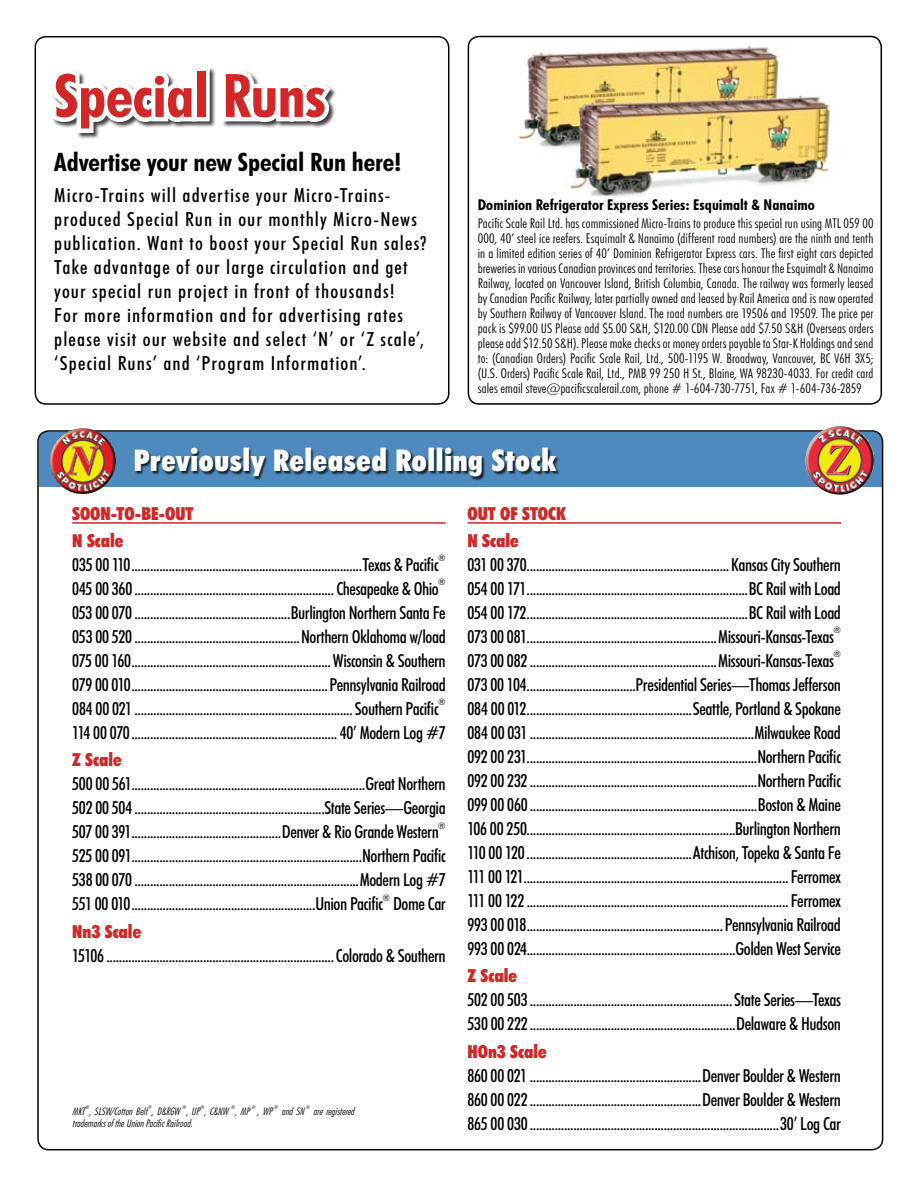
<style>
.page{position:relative;width:918px;height:1188px;background:#fff}
.page>*{position:absolute;margin:0;border:0;box-sizing:border-box;transform-origin:0 0}
.t1{font:700 condensed 60px "Futura BT";letter-spacing:-.01em;color:#d32627;scale:1.05 1}
.t2{font:900 condensed 30px "Futura BT";letter-spacing:.02em;color:#fff}
.t3{font:700 condensed 25.5px "Futura BT";letter-spacing:-.005em;color:#000;scale:1.05 1}
.t4{font:500 condensed 19.5px/24px "Futura BT";letter-spacing:.055em;color:#000;scale:1.05 1}
.t5{font:500 condensed 18px/24px "Futura BT";letter-spacing:-.02em;color:#000;text-align:justify}
.t6{font:900 condensed 18px/27.3px "Futura BT";color:#d32627}
.t7{font:700 condensed 15px "Futura BT";letter-spacing:.005em;color:#000;scale:1.05 1}
.t8{font:300 condensed 13.5px/15px "Futura BT";letter-spacing:.01em;color:#000;text-align:justify;scale:1.05 1}
.t9{font:italic 300 condensed 10.5px "Futura BT";color:#000}
.t10{font:500 condensed 9px "Futura BT";color:#000}
.t11{font:italic 300 condensed 5.25px "Futura BT";color:#000}
</style>
<div class="page">
<div style="left:40px;top:432px;width:842px;height:54px;background:#4e8abe"></div>
<img style="left:49px;top:428px;width:67px;height:66px">
<div style="left:135px;top:448px;width:425px;height:33px;background:#000;opacity:.75"></div>
<hr style="left:72px;top:522px;width:374px;height:2px;background:#d32627">
<hr style="left:467px;top:522px;width:374px;height:2px;background:#d32627">
<img style="left:806px;top:426px;width:68px;height:69px">
<div style="left:35px;top:36px;width:414px;height:369px;border:2px solid #000;border-radius:11px"></div>
<div style="left:51px;top:67px;width:286px;height:73px;background:#000;opacity:.75"></div>
<svg style="left:51px;top:67px;width:149px;height:70px"></svg>
<svg style="left:217px;top:67px;width:120px;height:60px"></svg>
<img style="left:517px;top:46px;width:319px;height:151px">
<div style="left:468px;top:36px;width:414px;height:369px;border:2px solid #000;border-radius:11px"></div>
<h1 class="t1" style="left:54px;top:59px;width:260px">Special Runs</h1>
<h3 class="t3" style="left:54px;top:147px;width:332px">Advertise your new Special Run here!</h3>
<p class="t4" style="left:54px;top:183px;width:355px">Micro-Trains will advertise your Micro-Trains&shy;produced Special Run in our monthly Micro-News publication. Want to boost your Special Run sales?<br>Take advantage of our large circulation and get your special run project in front of thousands!<br>For more information and for advertising rates please visit our website and select ‘N’ or ‘Z scale’, ‘Special Runs’ and ‘Program Information’.</p>
<p class="t7" style="left:478px;top:195px;width:323px">Dominion Refrigerator Express Series: Esquimalt &amp; Nanaimo</p>
<p class="t8" style="left:478px;top:216px;width:379px">Pacific Scale Rail Ltd. has commissioned Micro-Trains to produce this special run using MTL 059 00<br>000, 40’ steel ice reefers. Esquimalt &amp; Nanaimo (different road numbers) are the ninth and tenth in a limited edition series of 40’ Dominion Refrigerator Express cars. The first eight cars depicted breweries in various Canadian provinces and territories. These cars honour the Esquimalt &amp; Nanaimo Railway, located on Vancouver Island, British Columbia, Canada. The railway was formerly leased by Canadian Pacific Railway, later partially owned and leased by Rail America and is now operated by Southern Railway of Vancouver Island. The road numbers are 19506 and 19509. The price per pack is $99.00 US Please add $5.00 S&amp;H, $120.00 CDN Please add $7.50 S&amp;H (Overseas orders please add $12.50 S&amp;H). Please make checks or money orders payable to Star-K Holdings and send to: (Canadian Orders) Pacific Scale Rail, Ltd., 500-1195 W. Broadway, Vancouver, BC V6H 3X5; (U.S. Orders) Pacific Scale Rail, Ltd., PMB 99 250 H St., Blaine, WA 98230-4033. For credit card sales email steve@pacificscalerail.com, phone # 1-604-730-7751, Fax # 1-604-736-2859</p>
<h2 class="t2" style="left:134px;top:442px;width:424px">Previously Released Rolling Stock</h2>
<p class="t6" style="left:72px;top:500px;width:123px">SOON-TO-BE-OUT<br>N Scale</p>
<p class="t5" style="left:72px;top:553px;width:368px">035 00 110..........................................................................Texas &amp; Pacific</p>
<p class="t10" style="left:438px;top:553px;width:9px">®</p>
<p class="t5" style="left:72px;top:577px;width:368px">045 00 360................................................................Chesapeake &amp; Ohio</p>
<p class="t10" style="left:438px;top:577px;width:9px">®</p>
<p class="t5" style="left:72px;top:601px;width:375px">053 00 070 ..................................................Burlington Northern Santa Fe 053 00 520.....................................................Northern Oklahoma w/load 075 00 160................................................................Wisconsin &amp; Southern 079 00 010...............................................................Pennsylvania Railroad 084 00 021......................................................................Southern Pacific</p>
<p class="t6" style="left:467px;top:500px;width:100px">OUT OF STOCK<br>N Scale</p>
<p class="t5" style="left:467px;top:553px;width:375px">031 00 370.................................................................Kansas City Southern 054 00 171.......................................................................BC Rail with Load 054 00 172.......................................................................BC Rail with Load 073 00 081.............................................................Missouri-Kansas-Texas</p>
<p class="t10" style="left:833px;top:625px;width:9px">®</p>
<p class="t5" style="left:467px;top:649px;width:368px">073 00 082 ............................................................Missouri-Kansas-Texas</p>
<p class="t10" style="left:833px;top:649px;width:9px">®</p>
<p class="t5" style="left:467px;top:673px;width:375px">073 00 104...................................Presidential Series—Thomas Jefferson 084 00 012.....................................................Seattle, Portland &amp; Spokane 084 00 031 ........................................................................Milwaukee Road 092 00 231..........................................................................Northern Pacific 092 00 232.........................................................................Northern Pacific 099 00 060.........................................................................Boston &amp; Maine 106 00 250...................................................................Burlington Northern 110 00 120.....................................................Atchison, Topeka &amp; Santa Fe 111 00 121.....................................................................................Ferromex 111 00 122....................................................................................Ferromex 993 00 018...............................................................Pennsylvania Railroad 993 00 024...................................................................Golden West Service</p>
<p class="t6" style="left:468px;top:962px;width:51px">Z Scale</p>
<p class="t5" style="left:468px;top:988px;width:375px">502 00 503.................................................................State Series—Texas<br>530 00 222..................................................................Delaware &amp; Hudson</p>
<p class="t6" style="left:468px;top:1037px;width:81px">HOn3 Scale</p>
<p class="t5" style="left:468px;top:1063px;width:375px">860 00 021 .......................................................Denver Boulder &amp; Western 860 00 022.......................................................Denver Boulder &amp; Western 865 00 030................................................................................30’ Log Car</p>
<p class="t10" style="left:438px;top:697px;width:9px">®</p>
<p class="t5" style="left:72px;top:721px;width:375px">114 00 070.................................................................. 40’ Modern Log #7</p>
<p class="t6" style="left:72px;top:746px;width:51px">Z Scale</p>
<p class="t5" style="left:72px;top:772px;width:375px">500 00 561...........................................................................Great Northern 502 00 504.............................................................State Series—Georgia 507 00 391................................................Denver &amp; Rio Grande Western</p>
<p class="t10" style="left:438px;top:820px;width:9px">®</p>
<p class="t5" style="left:72px;top:844px;width:375px">525 00 091..........................................................................Northern Pacific 538 00 070 ........................................................................Modern Log #7<br>551 00 010...........................................................Union Pacific</p>
<p class="t10" style="left:383px;top:892px;width:9px">®</p>
<p class="t5" style="left:393px;top:892px;width:54px">Dome Car</p>
<p class="t6" style="left:72px;top:918px;width:70px">Nn3 Scale</p>
<p class="t5" style="left:72px;top:943px;width:375px">15106.........................................................................Colorado &amp; Southern</p>
<p class="t11" style="left:85px;top:1104px;width:7px">®</p>
<p class="t11" style="left:147px;top:1104px;width:7px">®</p>
<p class="t11" style="left:182px;top:1104px;width:7px">®</p>
<p class="t11" style="left:200px;top:1104px;width:7px">®</p>
<p class="t11" style="left:231px;top:1104px;width:7px">®</p>
<p class="t11" style="left:251px;top:1104px;width:7px">®</p>
<p class="t11" style="left:274px;top:1104px;width:7px">®</p>
<p class="t9" style="left:281px;top:1105px;width:27px">andSN</p>
<p class="t11" style="left:306px;top:1104px;width:7px">®</p>
<p class="t9" style="left:313px;top:1105px;width:46px">areregistered</p>
<p class="t9" style="left:72px;top:1105px;width:182px">MKT , SLSW/Cotton Belt , D&amp;RGW , UP , C&amp;NW , MP</p>
<p class="t9" style="left:257px;top:1105px;width:19px">,WP</p>
<p class="t9" style="left:72px;top:1117px;width:125px">trademarksoftheUnionPacificRailroad.</p>
</div>
